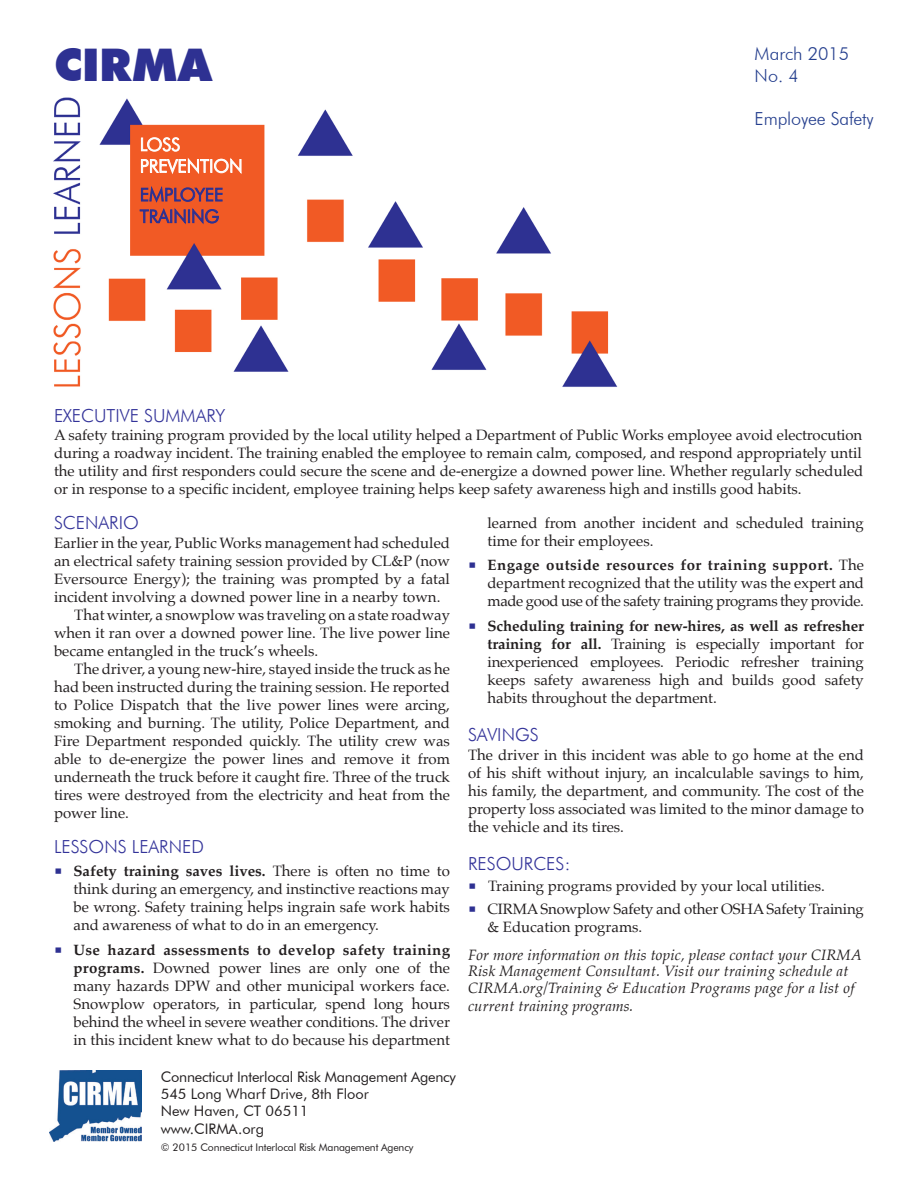
<style>
.page{position:relative;width:918px;height:1188px;background:#fff}
.page>*{position:absolute;margin:0;border:0;box-sizing:border-box;transform-origin:0 0}
.t1{font:900 45px "Futura BT";letter-spacing:.005em;color:#2e3192}
.t2{font:300 18px "Futura BT";color:#339}
.t3{font:300 18px "Futura BT";letter-spacing:-.01em;color:#253f8e}
.t4{font:300 18px/21.6px "Futura BT";color:#2e3192}
.t5{font:300 18px/21.6px "Futura BT";color:#fff}
.t6{font:15px/18px "Palatino";color:#231f20;text-align:justify}
.t7{font:italic 15px/16.5px "Palatino";letter-spacing:.015em;color:#231f20}
.t8{font:14.55px/17.2px "Futura BT";letter-spacing:-.005em;color:#231f20}
.t9{font:10.5px "Futura BT";letter-spacing:-.015em;color:#231f20}
.s1{font-size:24px;color:#2e3192}
.s2{font-weight:700}
</style>
<div class="page">
<img style="left:53px;top:97px;width:565px;height:290px">
<svg style="left:141px;top:137px;width:39px;height:15px"></svg>
<svg style="left:141px;top:158px;width:100px;height:16px;background:#f59776"></svg>
<svg style="left:140px;top:186px;width:83px;height:38px;background:#b54d46"></svg>
<img style="left:49px;top:1071px;width:92px;height:71px">
<p class="t1" style="left:54px;top:37px;width:159px">CIRMA</p>
<p class="t5" style="left:140px;top:133px;width:104px">LOSS<br>PREVENTION</p>
<p class="t4" style="left:140px;top:184px;width:85px">EMPLOYEE<br>TRAINING</p>
<p class="t3" style="left:755px;top:43px;width:96px">March 2015</p>
<p class="t3" style="left:755px;top:64px;width:46px">No. 4</p>
<p class="t3" style="left:755px;top:108px;width:121px">Employee Safety</p>
<p class="t2" style="left:54px;top:405px;width:173px">EXECUTIVE SUMMARY</p>
<p class="t6" style="left:54px;top:426px;width:811px">A safety training program provided by the local utility helped a Department of Public Works employee avoid electrocution during a roadway incident. The training enabled the employee to remain calm, composed, and respond appropriately until the utility and first responders could secure the scene and de-energize a downed power line. Whether regularly scheduled or in response to a specific incident, employee training helps keep safety awareness high and instills good habits.</p>
<p class="t2" style="left:54px;top:512px;width:86px">SCENARIO</p>
<p class="t6" style="left:54px;top:534px;width:398px">Earlier in the year, Public Works management had scheduled an electrical safety training session provided by CL&amp;P (now Eversource Energy); the training was prompted by a fatal incident involving a downed power line in a nearby town.</p>
<p class="t6" style="left:54px;top:606px;width:398px;text-indent:20px">That winter, a snowplow was traveling on a state roadway when it ran over a downed power line. The live power line became entangled in the truck’s wheels.</p>
<p class="t6" style="left:54px;top:660px;width:398px;text-indent:20px">The driver, a young new-hire, stayed inside the truck as he had been instructed during the training session. He reported to Police Dispatch that the live power lines were arcing, smoking and burning. The utility, Police Department, and Fire Department responded quickly. The utility crew was able to de-energize the power lines and remove it from underneath the truck before it caught fire. Three of the truck tires were destroyed from the electricity and heat from the power line.</p>
<p class="t2" style="left:54px;top:836px;width:152px">LESSONS LEARNED</p>
<p class="t6" style="left:74px;top:862px;width:378px;text-indent:-20px"><span class="s1">▪</span> <span class="s2">Safety training saves lives.</span> There is often no time to think during an emergency, and instinctive reactions may be wrong. Safety training helps ingrain safe work habits and awareness of what to do in an emergency.</p>
<p class="t6" style="left:74px;top:941px;width:378px;text-indent:-20px"><span class="s1">▪</span> <span class="s2">Use hazard assessments to develop safety training programs.</span> Downed power lines are only one of the many hazards DPW and other municipal workers face.<br>Snowplow operators, in particular, spend long hours behind the wheel in severe weather conditions. The driver in this incident knew what to do because his department</p>
<p class="t8" style="left:161px;top:1068px;width:297px">Connecticut Interlocal Risk Management Agency</p>
<p class="t8" style="left:161px;top:1085px;width:210px">545 Long Wharf Drive, 8th Floor<br>New Haven, CT 06511</p>
<p class="t8" style="left:161px;top:1120px;width:105px">www.CIRMA.org</p>
<p class="t9" style="left:161px;top:1141px;width:254px">© 2015 Connecticut Interlocal Risk Management Agency</p>
<p class="t6" style="left:488px;top:514px;width:378px">learned from another incident and scheduled training time for their employees.</p>
<p class="t6" style="left:488px;top:556px;width:378px;text-indent:-20px"><span class="s1">▪</span> <span class="s2">Engage outside resources for training support.</span> The department recognized that the utility was the expert and made good use of the safety training programs they provide.</p>
<p class="t6" style="left:488px;top:617px;width:378px;text-indent:-20px"><span class="s1">▪</span> <span class="s2">Scheduling training for new-hires, as well as refresher training for all.</span> Training is especially important for inexperienced employees. Periodic refresher training keeps safety awareness high and builds good safety habits throughout the department.</p>
<p class="t2" style="left:468px;top:723px;width:72px">SAVINGS</p>
<p class="t6" style="left:468px;top:746px;width:398px">The driver in this incident was able to go home at the end of his shift without injury, an incalculable savings to him, his family, the department, and community. The cost of the property loss associated was limited to the minor damage to the vehicle and its tires.</p>
<p class="t2" style="left:468px;top:852px;width:104px">RESOURCES:</p>
<p class="t6" style="left:468px;top:877px;width:358px"><span class="s1">▪</span> Training programs provided by your local utilities.</p>
<p class="t6" style="left:488px;top:900px;width:378px;text-indent:-20px"><span class="s1">▪</span> CIRMA Snowplow Safety and other OSHA Safety Training &amp; Education programs.</p>
<p class="t7" style="left:468px;top:946px;width:395px">For more information on this topic, please contact your CIRMA<br>Risk Management Consultant. Visit our training schedule at<br>CIRMA.org/Training &amp; Education Programs page for a list of</p>
<p class="t7" style="left:468px;top:997px;width:167px">current training programs.</p>
</div>
